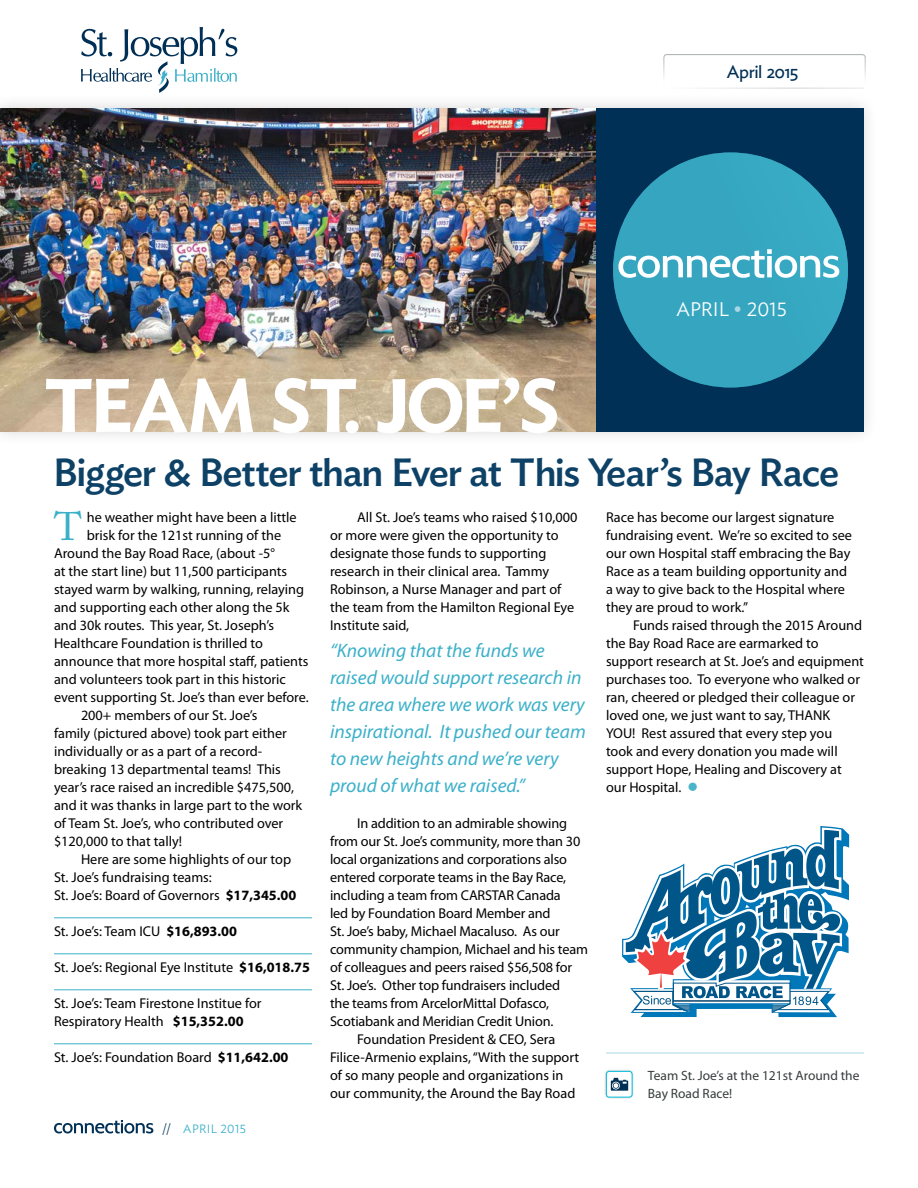
<style>
.page{position:relative;width:918px;height:1188px;background:#fff}
.page>*{position:absolute;margin:0;border:0;box-sizing:border-box;transform-origin:0 0}
.t1{font:600 75px "Ideal Sans";letter-spacing:-.045em;color:#fff}
.t2{font:39.6px "Adobe Caslon Pro";color:#3bb0c9}
.t3{font:500 39px "Ideal Sans";letter-spacing:-.03em;color:#0d4166}
.t4{font:italic 19.5px/27px "Myriad Pro";color:#3bb0c9}
.t5{font:300 19.5px "Ideal Sans";color:#fff}
.t6{font:18px "Ideal Sans";letter-spacing:-.03em;color:#003055}
.t7{font:14.25px/18px "Myriad Pro";color:#000}
.t8{font:13.5px/18px "Myriad Pro";color:#363c3c}
.t9{font:300 12px "Ideal Sans";letter-spacing:.035em;color:#3bb0c9}
.s1{font-weight:400;font-style:italic;color:#a9d7e3}
.s2{font-weight:700}
.s3{color:#003055}
.s4{color:#4ab4cb}
</style>
<div class="page">
<svg style="left:81px;top:27px;width:156px;height:66px"></svg>
<div style="left:663px;top:54px;width:203px;height:34px;border:1px solid #a6adad;border-radius:3px"></div>
<hr style="left:654px;top:88px;width:210px;height:1px;background:#cfd4d3">
<svg style="left:54px;top:1120px;width:99px;height:13px"></svg>
<div style="left:0;top:93px;width:878px;height:353px;background:#000;opacity:.15"></div>
<div style="left:0;top:108px;width:863px;height:324px;background:#003055"></div>
<img style="left:0;top:108px;width:596px;height:324px">
<div style="left:613px;top:152px;width:235px;height:236px;background:#36a6c0;border-radius:50%"></div>
<svg style="left:618px;top:249px;width:221px;height:29px"></svg>
<hr style="left:54px;top:918px;width:258px;height:1px;background:#3bb0c9">
<hr style="left:54px;top:954px;width:258px;height:1px;background:#3bb0c9">
<hr style="left:54px;top:990px;width:258px;height:1px;background:#3bb0c9">
<hr style="left:54px;top:1044px;width:258px;height:1px;background:#3bb0c9">
<div style="left:604px;top:1069px;width:31px;height:31px;background:#000;opacity:.15"></div>
<div style="left:606px;top:1071px;width:26px;height:26px;background:#fff;border-radius:3px"></div>
<div style="left:606px;top:1071px;width:26px;height:26px;border:1px solid #00bddd;border-radius:3px"></div>
<svg style="left:611px;top:1078px;width:17px;height:13px"></svg>
<hr style="left:606px;top:1053px;width:258px;height:1px;background:#a9d7e3">
<svg style="left:622px;top:826px;width:227px;height:191px"></svg>
<p class="t6" style="left:727px;top:58px;width:73px">April 2015</p>
<h1 class="t1" style="left:44px;top:347px;width:518px">TEAM ST. JOE’S</h1>
<h3 class="t5" style="left:677px;top:294px;width:112px">APRIL <span class="s1">•</span> 2015</h3>
<h3 class="t3" style="left:53px;top:442px;width:787px">Bigger &amp; Better than Ever at This Year’s Bay Race</h3>
<h2 class="t2" style="left:54px;top:503px;width:29px">T</h2>
<p class="t7" style="left:87px;top:508px;width:211px">he weather might have been a little</p>
<p class="t7" style="left:87px;top:526px;width:196px">brisk for the 121st running of the</p>
<p class="t7" style="left:54px;top:544px;width:222px">Around the Bay Road Race, (about -5°</p>
<p class="t7" style="left:54px;top:562px;width:235px">at the start line) but 11,500 participants</p>
<p class="t7" style="left:54px;top:580px;width:252px">stayed warm by walking, running, relaying</p>
<p class="t7" style="left:54px;top:598px;width:237px">and supporting each other along the 5k</p>
<p class="t7" style="left:54px;top:616px;width:221px">and 30k routes. This year, St. Joseph’s</p>
<p class="t7" style="left:54px;top:634px;width:211px">Healthcare Foundation is thrilled to</p>
<p class="t7" style="left:54px;top:652px;width:256px">announce that more hospital staff, patients</p>
<p class="t7" style="left:54px;top:670px;width:234px">and volunteers took part in this historic</p>
<p class="t7" style="left:54px;top:688px;width:256px">event supporting St. Joe’s than ever before.</p>
<p class="t7" style="left:81px;top:706px;width:178px">200+ members of our St. Joe’s</p>
<p class="t7" style="left:54px;top:724px;width:234px">family (pictured above) took part either</p>
<p class="t7" style="left:54px;top:742px;width:210px">individually or as a part of a record-</p>
<p class="t7" style="left:54px;top:760px;width:228px">breaking 13 departmental teams! This</p>
<p class="t7" style="left:54px;top:778px;width:241px">year’s race raised an incredible $475,500,</p>
<p class="t7" style="left:54px;top:796px;width:250px">and it was thanks in large part to the work</p>
<p class="t7" style="left:54px;top:814px;width:231px">of Team St. Joe’s, who contributed over</p>
<p class="t7" style="left:54px;top:832px;width:130px">$120,000 to that tally!</p>
<p class="t7" style="left:81px;top:850px;width:212px">Here are some highlights of our top</p>
<p class="t7" style="left:54px;top:868px;width:159px">St. Joe’s fundraising teams:</p>
<p class="t7" style="left:54px;top:886px;width:244px">St. Joe’s: Board of Governors <span class="s2">$17,345.00</span></p>
<p class="t7" style="left:54px;top:922px;width:185px">St. Joe’s: Team ICU <span class="s2">$16,893.00</span></p>
<p class="t7" style="left:54px;top:958px;width:257px">St. Joe’s: Regional Eye Institute <span class="s2">$16,018.75</span></p>
<p class="t7" style="left:54px;top:994px;width:209px">St. Joe’s: Team Firestone Institue for<br>Respiratory Health <span class="s2">$15,352.00</span></p>
<p class="t7" style="left:54px;top:1048px;width:236px">St. Joe’s: Foundation Board <span class="s2">$11,642.00</span></p>
<p class="t9" style="left:163px;top:1120px;width:85px"><span class="s3">//</span> APRIL 2015</p>
<p class="t7" style="left:330px;top:508px;width:249px;text-indent:27px">All St. Joe’s teams who raised $10,000 or more were given the opportunity to designate those funds to supporting research in their clinical area. Tammy Robinson, a Nurse Manager and part of the team from the Hamilton Regional Eye Institute said,</p>
<h3 class="t4" style="left:330px;top:637px;width:257px">“Knowing that the funds we raised would support research in the area where we work was very inspirational. It pushed our team to new heights and we’re very proud of what we raised.”</h3>
<p class="t7" style="left:357px;top:814px;width:212px">In addition to an admirable showing</p>
<p class="t7" style="left:330px;top:832px;width:252px">from our St. Joe’s community, more than 30</p>
<p class="t7" style="left:330px;top:850px;width:239px">local organizations and corporations also</p>
<p class="t7" style="left:330px;top:868px;width:238px">entered corporate teams in the Bay Race,</p>
<p class="t7" style="left:330px;top:886px;width:232px">including a team from CARSTAR Canada</p>
<p class="t7" style="left:330px;top:904px;width:222px">led by Foundation Board Member and</p>
<p class="t7" style="left:330px;top:922px;width:231px">St. Joe’s baby, Michael Macaluso. As our</p>
<p class="t7" style="left:330px;top:940px;width:260px">community champion, Michael and his team</p>
<p class="t7" style="left:330px;top:958px;width:244px">of colleagues and peers raised $56,508 for</p>
<p class="t7" style="left:330px;top:976px;width:232px">St. Joe’s. Other top fundraisers included</p>
<p class="t7" style="left:330px;top:994px;width:221px">the teams from ArcelorMittal Dofasco,</p>
<p class="t7" style="left:330px;top:1012px;width:225px">Scotiabank and Meridian Credit Union.</p>
<p class="t7" style="left:357px;top:1030px;width:200px">Foundation President &amp; CEO, Sera</p>
<p class="t7" style="left:330px;top:1048px;width:251px">Filice-Armenio explains, “With the support</p>
<p class="t7" style="left:330px;top:1066px;width:235px">of so many people and organizations in</p>
<p class="t7" style="left:330px;top:1084px;width:247px">our community, the Around the Bay Road</p>
<p class="t7" style="left:606px;top:508px;width:247px">Race has become our largest signature fundraising event. We’re so excited to see our own Hospital staff embracing the Bay Race as a team building opportunity and a way to give back to the Hospital where they are proud to work.”</p>
<p class="t7" style="left:606px;top:616px;width:259px;text-indent:27px">Funds raised through the 2015 Around the Bay Road Race are earmarked to support research at St. Joe’s and equipment purchases too. To everyone who walked or ran, cheered or pledged their colleague or loved one, we just want to say, THANK<br>YOU! Rest assured that every step you<br>took and every donation you made will support Hope, Healing and Discovery at our Hospital. <span class="s4">●</span></p>
<p class="t8" style="left:648px;top:1066px;width:213px">Team St. Joe’s at the 121st Around the<br>Bay Road Race!</p>
</div>
